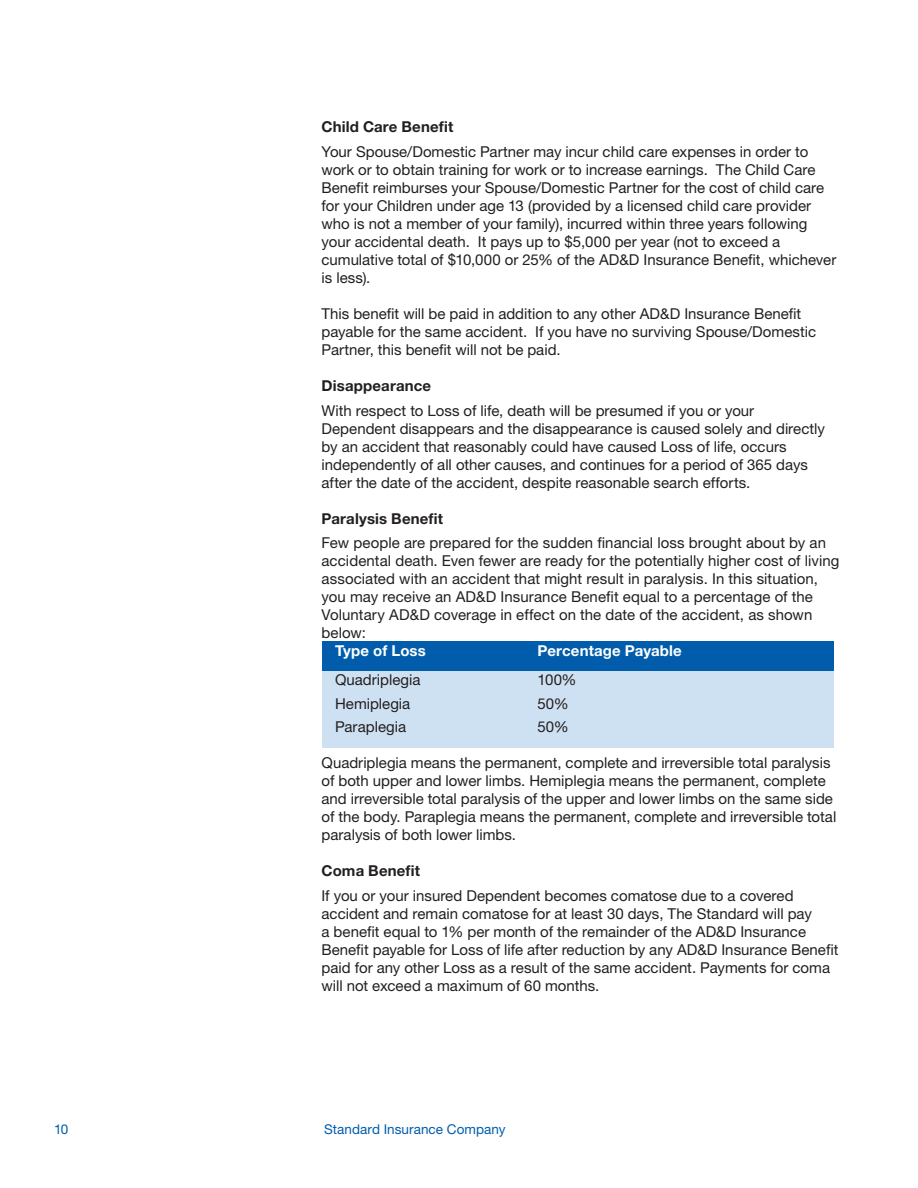
<style>
.page{position:relative;width:918px;height:1188px;background:#fff}
.page>*{position:absolute;margin:0;border:0;box-sizing:border-box;transform-origin:0 0}
.t1{font:15px/18px "Helvetica Neue LT Std";color:#231f20}
.t2{font:700 15px "Helvetica Neue LT Std";letter-spacing:.01em;color:#231f20}
.t3{font:700 15px "Helvetica Neue LT Std";letter-spacing:.01em;color:#fff}
.t4{font:13.5px "Helvetica Neue LT Std";letter-spacing:.005em;color:#015dab}
</style>
<div class="page">
<div style="left:322px;top:668px;width:512px;height:80px;background:#cee1f3"></div>
<div style="left:322px;top:641px;width:512px;height:30px;background:#015dab"></div>
<p class="t4" style="left:54px;top:1121px;width:16px">10</p>
<h5 class="t2" style="left:322px;top:118px;width:133px">Child Care Benefit</h5>
<p class="t1" style="left:322px;top:142px;width:516px">Your Spouse/Domestic Partner may incur child care expenses in order to work or to obtain training for work or to increase earnings. The Child Care Benefit reimburses your Spouse/Domestic Partner for the cost of child care for your Children under age 13 (provided by a licensed child care provider who is not a member of your family), incurred within three years following your accidental death. It pays up to $5,000 per year (not to exceed a cumulative total of $10,000 or 25% of the AD&amp;D Insurance Benefit, whichever is less).</p>
<p class="t1" style="left:322px;top:304px;width:496px">This benefit will be paid in addition to any other AD&amp;D Insurance Benefit payable for the same accident. If you have no surviving Spouse/Domestic<br>Partner, this benefit will not be paid.</p>
<h5 class="t2" style="left:322px;top:376px;width:111px">Disappearance</h5>
<p class="t1" style="left:322px;top:401px;width:505px">With respect to Loss of life, death will be presumed if you or your Dependent disappears and the disappearance is caused solely and directly by an accident that reasonably could have caused Loss of life, occurs independently of all other causes, and continues for a period of 365 days after the date of the accident, despite reasonable search efforts.</p>
<h5 class="t2" style="left:322px;top:509px;width:123px">Paralysis Benefit</h5>
<p class="t1" style="left:322px;top:534px;width:519px">Few people are prepared for the sudden financial loss brought about by an accidental death. Even fewer are ready for the potentially higher cost of living associated with an accident that might result in paralysis. In this situation, you may receive an AD&amp;D Insurance Benefit equal to a percentage of the Voluntary AD&amp;D coverage in effect on the date of the accident, as shown below:</p>
<p class="t3" style="left:335px;top:642px;width:92px">Type of Loss</p>
<p class="t3" style="left:538px;top:642px;width:146px">Percentage Payable</p>
<p class="t1" style="left:335px;top:671px;width:87px">Quadriplegia</p>
<p class="t1" style="left:538px;top:671px;width:41px">100%</p>
<p class="t1" style="left:335px;top:694px;width:77px">Hemiplegia</p>
<p class="t1" style="left:538px;top:694px;width:33px">50%</p>
<p class="t1" style="left:335px;top:718px;width:73px">Paraplegia</p>
<p class="t1" style="left:538px;top:718px;width:33px">50%</p>
<p class="t1" style="left:322px;top:754px;width:516px">Quadriplegia means the permanent, complete and irreversible total paralysis of both upper and lower limbs. Hemiplegia means the permanent, complete and irreversible total paralysis of the upper and lower limbs on the same side of the body. Paraplegia means the permanent, complete and irreversible total paralysis of both lower limbs.</p>
<h5 class="t2" style="left:322px;top:861px;width:100px">Coma Benefit</h5>
<p class="t1" style="left:322px;top:886px;width:518px">If you or your insured Dependent becomes comatose due to a covered accident and remain comatose for at least 30 days, The Standard will pay<br>a benefit equal to 1% per month of the remainder of the AD&amp;D Insurance Benefit payable for Loss of life after reduction by any AD&amp;D Insurance Benefit paid for any other Loss as a result of the same accident. Payments for coma will not exceed a maximum of 60 months.</p>
<p class="t4" style="left:324px;top:1121px;width:183px">Standard Insurance Company</p>
</div>
